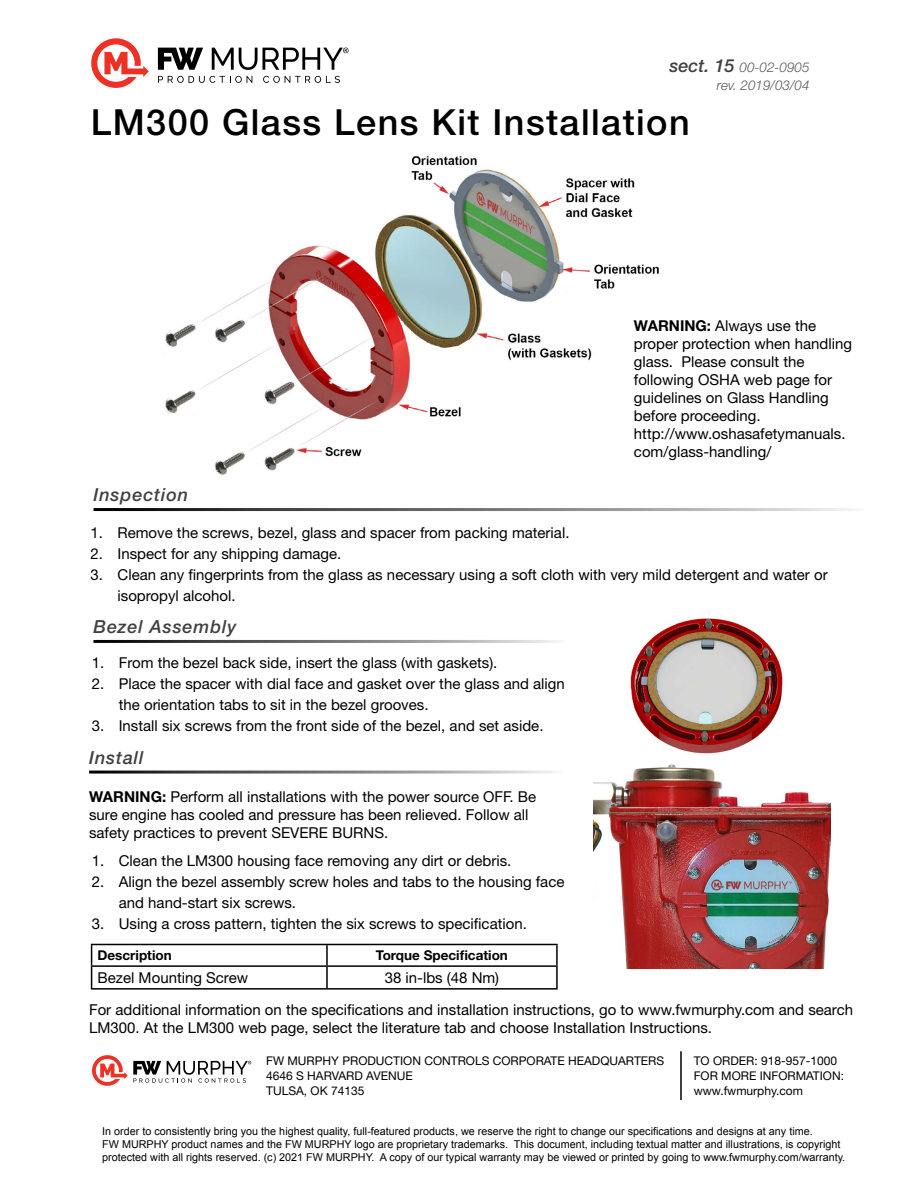
<style>
.page{position:relative;width:918px;height:1188px;background:#fff}
.page>*{position:absolute;margin:0;border:0;box-sizing:border-box;transform-origin:0 0}
.t1{font:500 36px "Helvetica Neue LT Std";letter-spacing:.04em;color:#000}
.t2{font:italic 500 18px "Helvetica Neue LT Std";letter-spacing:.05em;color:#414042}
.t3{font:15px/18px "Helvetica Neue LT Std";color:#000}
.t4{font:italic 300 13.5px/18px "Helvetica Neue LT Std";color:#58595b;text-align:right}
.t5{font:700 13.5px "Helvetica Neue LT Std";color:#000}
.t6{font:12px/15px "Helvetica Neue LT Std";color:#000}
.t7{font:10.8px/12.9px "Arial";color:#000}
.s1{font-weight:500;font-size:18px;color:#414042}
.s2{font-weight:700}
</style>
<div class="page">
<svg style="left:91px;top:38px;width:58px;height:50px"></svg>
<svg style="left:158px;top:76px;width:94px;height:7px"></svg>
<svg style="left:263px;top:76px;width:77px;height:7px"></svg>
<svg style="left:158px;top:48px;width:45px;height:22px"></svg>
<svg style="left:212px;top:48px;width:137px;height:22px"></svg>
<img style="left:631px;top:618px;width:152px;height:136px">
<img style="left:165px;top:156px;width:494px;height:319px">
<img style="left:594px;top:764px;width:237px;height:205px">
<hr style="left:91px;top:944px;width:236px;height:1px;background:#000">
<hr style="left:327px;top:944px;width:231px;height:1px;background:#000">
<hr style="left:326px;top:945px;width:2px;height:20px;background:#000">
<hr style="left:556px;top:945px;width:2px;height:20px;background:#000">
<hr style="left:327px;top:965px;width:231px;height:2px;background:#000">
<hr style="left:556px;top:967px;width:2px;height:21px;background:#000">
<hr style="left:327px;top:988px;width:231px;height:2px;background:#000">
<hr style="left:91px;top:965px;width:236px;height:2px;background:#000">
<svg style="left:91px;top:945px;width:1px;height:43px"></svg>
<hr style="left:326px;top:967px;width:2px;height:21px;background:#000">
<hr style="left:91px;top:988px;width:236px;height:2px;background:#000">
<svg style="left:92px;top:1055px;width:159px;height:31px"></svg>
<hr style="left:680px;top:1051px;width:2px;height:49px;background:#000">
<p class="t4" style="left:670px;top:58px;width:142px"><span class="s1">sect. 15</span> 00-02-0905 rev. 2019/03/04</p>
<h1 class="t1" style="left:91px;top:101px;width:600px">LM300 Glass Lens Kit Installation</h1>
<p class="t2" style="left:94px;top:484px;width:96px">Inspection</p>
<p class="t3" style="left:634px;top:316px;width:220px"><span class="s2">WARNING:</span> Always use the proper protection when handling glass. Please consult the following OSHA web page for guidelines on Glass Handling before proceeding. http://www.oshasafetymanuals. com/glass-handling/</p>
<p class="t3" style="left:91px;top:523px;width:481px">1. Remove the screws, bezel, glass and spacer from packing material.</p>
<p class="t3" style="left:91px;top:544px;width:252px">2. Inspect for any shipping damage.</p>
<p class="t3" style="left:118px;top:564px;width:712px;line-height:21px;text-indent:-27px">3. Clean any fingerprints from the glass as necessary using a soft cloth with very mild detergent and water or isopropyl alcohol.</p>
<p class="t2" style="left:93px;top:616px;width:145px">Bezel Assembly</p>
<p class="t3" style="left:92px;top:653px;width:407px">1. From the bezel back side, insert the glass (with gaskets).</p>
<p class="t3" style="left:119px;top:673px;width:448px;line-height:21px;text-indent:-27px">2. Place the spacer with dial face and gasket over the glass and align the orientation tabs to sit in the bezel grooves.</p>
<p class="t3" style="left:92px;top:716px;width:453px">3. Install six screws from the front side of the bezel, and set aside.</p>
<p class="t2" style="left:89px;top:747px;width:56px">Install</p>
<p class="t3" style="left:89px;top:788px;width:449px"><span class="s2">WARNING:</span> Perform all installations with the power source OFF. Be sure engine has cooled and pressure has been relieved. Follow all safety practices to prevent SEVERE BURNS.</p>
<p class="t3" style="left:92px;top:852px;width:421px">1. Clean the LM300 housing face removing any dirt or debris.</p>
<p class="t3" style="left:119px;top:871px;width:447px;line-height:21px;text-indent:-27px">2. Align the bezel assembly screw holes and tabs to the housing face and hand-start six screws.</p>
<p class="t3" style="left:92px;top:915px;width:437px">3. Using a cross pattern, tighten the six screws to specification.</p>
<p class="t5" style="left:98px;top:947px;width:76px">Description</p>
<p class="t5" style="left:376px;top:947px;width:133px">Torque Specification</p>
<p class="t3" style="left:98px;top:968px;width:152px">Bezel Mounting Screw</p>
<p class="t3" style="left:385px;top:968px;width:116px">38 in-lbs (48 Nm)</p>
<p class="t3" style="left:89px;top:1000px;width:765px">For additional information on the specifications and installation instructions, go to www.fwmurphy.com and search<br>LM300. At the LM300 web page, select the literature tab and choose Installation Instructions.</p>
<p class="t6" style="left:266px;top:1053px;width:400px">FW MURPHY PRODUCTION CONTROLS CORPORATE HEADQUARTERS<br>4646 S HARVARD AVENUE<br>TULSA, OK 74135</p>
<p class="t6" style="left:694px;top:1053px;width:152px">TO ORDER: 918-957-1000<br>FOR MORE INFORMATION: www.fwmurphy.com</p>
<p class="t7" style="left:102px;top:1125px;width:745px">In order to consistently bring you the highest quality, full-featured products, we reserve the right to change our specifications and designs at any time.<br>FW MURPHY product names and the FW MURPHY logo are proprietary trademarks. This document, including textual matter and illustrations, is copyright protected with all rights reserved. (c) 2021 FW MURPHY. A copy of our typical warranty may be viewed or printed by going to www.fwmurphy.com/warranty.</p>
</div>
